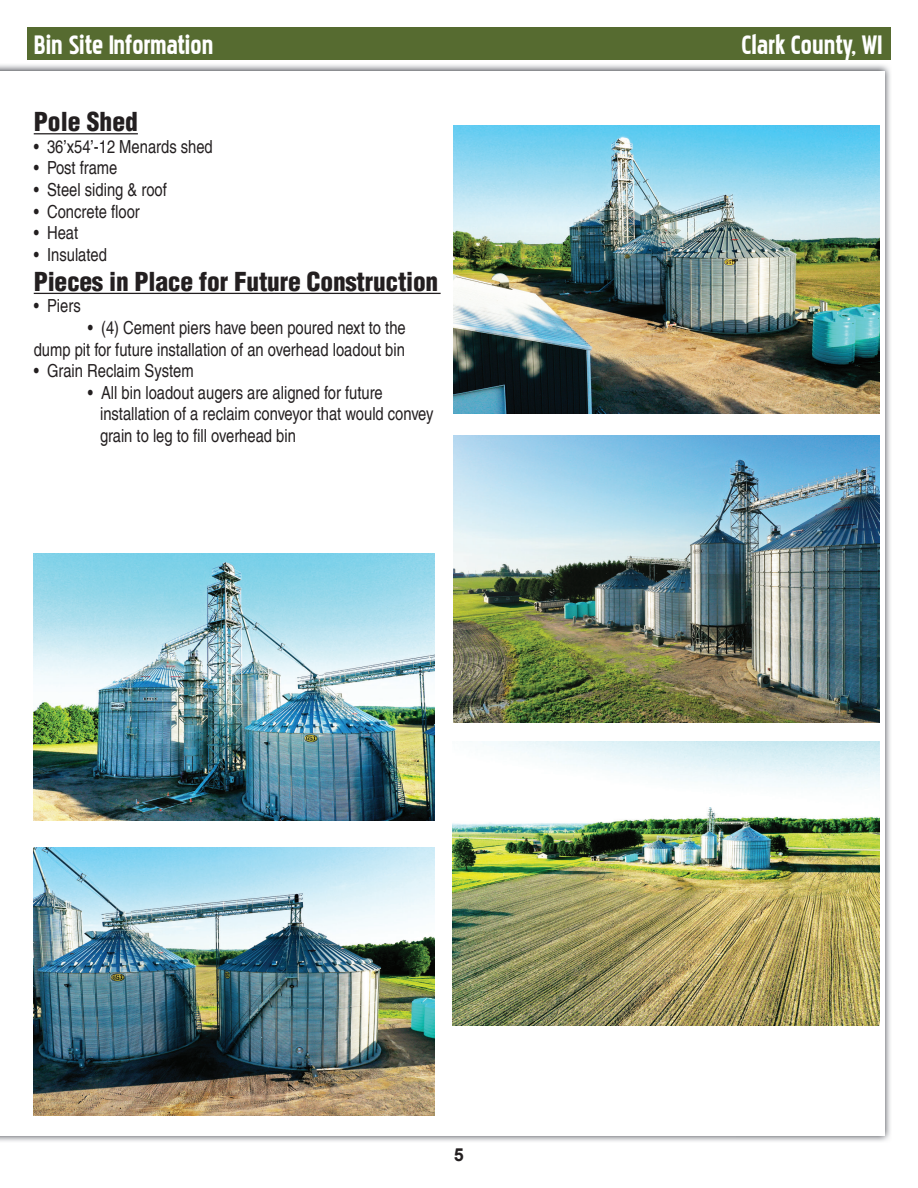
<style>
.page{position:relative;width:918px;height:1188px;background:#fff}
.page>*{position:absolute;margin:0;border:0;box-sizing:border-box;transform-origin:0 0}
.t1{font:33px "Pakenham";color:#fff}
.t2{font:900 condensed 25.5px "Helvetica LT Pro";letter-spacing:-.01em;color:#231f20}
.t3{font:condensed 18px/21.6px "Helvetica LT Pro";color:#231f20;text-align:right}
.t4{font:700 18px "Arial";color:#231f20}
</style>
<div class="page">
<div style="left:27px;top:27px;width:864px;height:28px;background:#566b30"></div>
<img style="left:0;top:64px;width:891px;height:1078px">
<div style="left:0;top:71px;width:884px;height:1064px;background:#fff"></div>
<div style="left:27px;top:28px;width:864px;height:32px;background:#566b30"></div>
<hr style="left:34px;top:133px;width:104px;height:1px;background:#231f20">
<hr style="left:34px;top:293px;width:407px;height:1px;background:#231f20">
<img style="left:454px;top:126px;width:425px;height:287px">
<img style="left:34px;top:553px;width:401px;height:268px">
<img style="left:34px;top:848px;width:401px;height:267px">
<img style="left:454px;top:435px;width:425px;height:288px">
<img style="left:453px;top:741px;width:426px;height:285px">
<h1 class="t1" style="left:34px;top:30px;width:181px">Bin Site Information</h1>
<h1 class="t1" style="left:741px;top:30px;width:143px">Clark County, WI</h1>
<h2 class="t2" style="left:34px;top:106px;width:106px">Pole Shed</h2>
<p class="t3" style="left:34px;top:136px;width:181px">• 36’x54’-12 Menards shed</p>
<p class="t3" style="left:34px;top:157px;width:85px">• Post frame</p>
<p class="t3" style="left:34px;top:179px;width:135px">• Steel siding &amp; roof</p>
<p class="t3" style="left:34px;top:200px;width:108px">• Concrete floor</p>
<p class="t3" style="left:34px;top:222px;width:46px">• Heat</p>
<p class="t3" style="left:34px;top:244px;width:75px">• Insulated</p>
<h2 class="t2" style="left:34px;top:265px;width:406px">Pieces in Place for Future Construction</h2>
<p class="t3" style="left:34px;top:295px;width:48px">• Piers</p>
<p class="t3" style="left:34px;top:317px;width:374px">• (4) Cement piers have been poured next to the<br>dump pit for future installation of an overhead loadout bin</p>
<p class="t3" style="left:34px;top:360px;width:162px">• Grain Reclaim System</p>
<p class="t3" style="left:100px;top:382px;width:335px;text-align:left;text-indent:-12px">• All bin loadout augers are aligned for future installation of a reclaim conveyor that would convey grain to leg to fill overhead bin</p>
<p class="t4" style="left:454px;top:1143px;width:12px">5</p>
</div>
